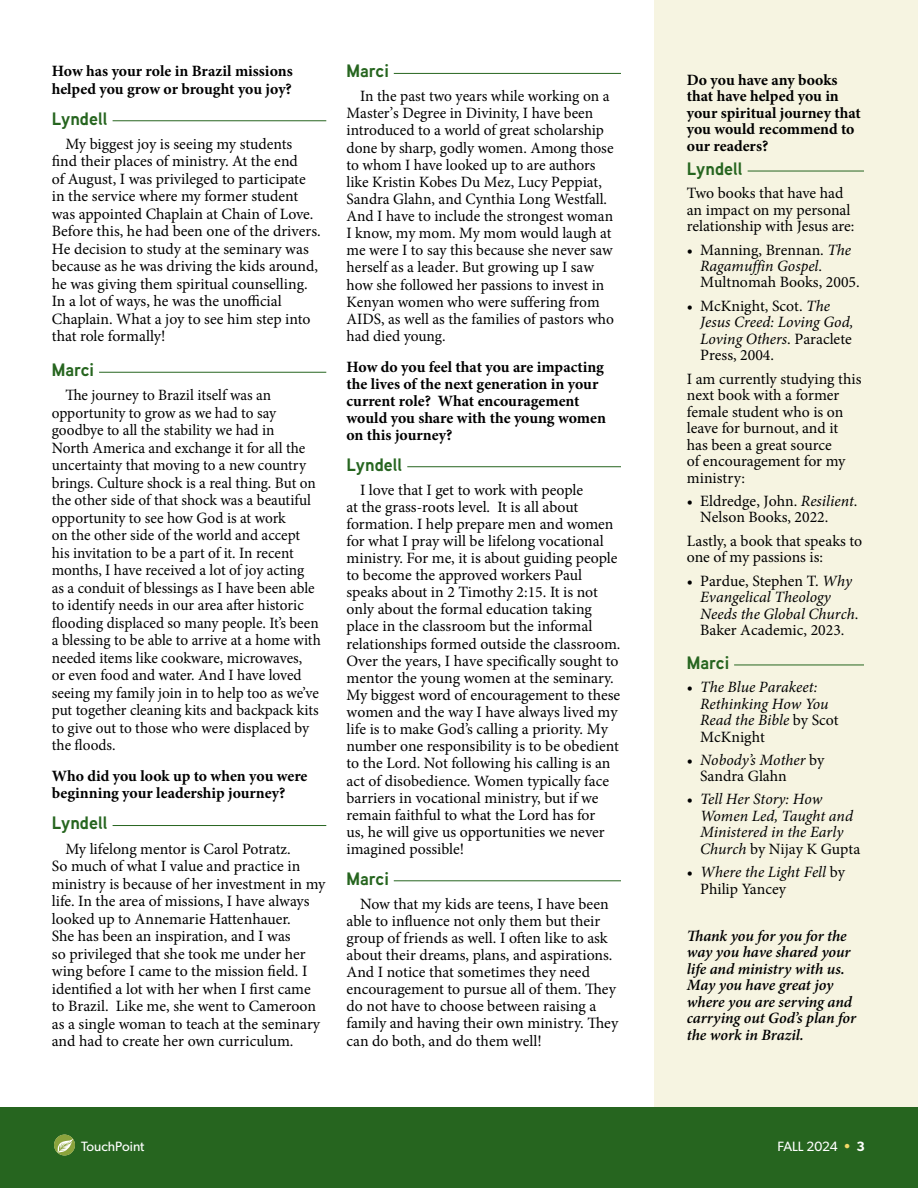
<style>
.page{position:relative;width:918px;height:1188px;background:#fff}
.page>*{position:absolute;margin:0;border:0;box-sizing:border-box;transform-origin:0 0}
.t1{font:700 18px "Aaux Next";color:#26651f}
.t2{font:15.75px/17.1px "Minion Pro";color:#000}
.t3{font:700 15.75px/17.1px "Minion Pro";color:#000}
.t4{font:italic 15.75px/16.5px "Minion Pro";color:#000}
.t5{font:italic 600 15.75px/16.5px "Minion Pro";letter-spacing:-.005em;color:#000}
.t6{font:13.5px "Gibson";color:#fff}
.s1{font-style:italic}
.s2{font-style:normal}
.s3{font-weight:600;color:#f3d867}
.s4{font-weight:600}
</style>
<div class="page">
<div style="left:654px;top:0;width:264px;height:1121px;background:#f6f4e1"></div>
<div style="left:0;top:1107px;width:918px;height:81px;background:#26651f"></div>
<svg style="left:54px;top:1135px;width:21px;height:21px"></svg>
<hr style="left:113px;top:120px;width:213px;height:1px;background:#26651f">
<hr style="left:99px;top:372px;width:227px;height:1px;background:#26651f">
<hr style="left:113px;top:825px;width:213px;height:1px;background:#26651f">
<hr style="left:394px;top:73px;width:227px;height:1px;background:#26651f">
<hr style="left:407px;top:466px;width:214px;height:1px;background:#26651f">
<hr style="left:394px;top:880px;width:227px;height:1px;background:#26651f">
<hr style="left:748px;top:171px;width:116px;height:1px;background:#26651f">
<hr style="left:734px;top:665px;width:130px;height:1px;background:#26651f">
<p class="t3" style="left:52px;top:62px;width:242px;line-height:17.5px">How has your role in Brazil missions helped you grow or brought you joy?</p>
<p class="t1" style="left:52px;top:106px;width:57px">Lyndell</p>
<p class="t2" style="left:52px;top:135px;width:270px;line-height:17.5px;text-indent:13px">My biggest joy is seeing my students find their places of ministry. At the end<br>of August, I was privileged to participate in the service where my former student was appointed Chaplain at Chain of Love.<br>Before this, he had been one of the drivers.<br>He decision to study at the seminary was because as he was driving the kids around, he was giving them spiritual counselling.<br>In a lot of ways, he was the unofficial Chaplain. What a joy to see him step into that role formally!</p>
<p class="t1" style="left:52px;top:357px;width:44px">Marci</p>
<p class="t2" style="left:52px;top:387px;width:271px;line-height:17.5px;text-indent:14px">The journey to Brazil itself was an opportunity to grow as we had to say goodbye to all the stability we had in<br>North America and exchange it for all the uncertainty that moving to a new country brings. Culture shock is a real thing. But on the other side of that shock was a beautiful opportunity to see how God is at work<br>on the other side of the world and accept his invitation to be a part of it. In recent months, I have received a lot of joy acting<br>as a conduit of blessings as I have been able to identify needs in our area after historic flooding displaced so many people. It’s been a blessing to be able to arrive at a home with needed items like cookware, microwaves,<br>or even food and water. And I have loved seeing my family join in to help too as we’ve put together cleaning kits and backpack kits to give out to those who were displaced by the floods.</p>
<p class="t3" style="left:52px;top:767px;width:257px;line-height:17.5px">Who did you look up to when you were beginning your leadership journey?</p>
<p class="t1" style="left:52px;top:810px;width:57px">Lyndell</p>
<p class="t2" style="left:52px;top:840px;width:275px;line-height:17.5px;text-indent:13px">My lifelong mentor is Carol Potratz.<br>So much of what I value and practice in ministry is because of her investment in my life. In the area of missions, I have always looked up to Annemarie Hattenhauer.<br>She has been an inspiration, and I was<br>so privileged that she took me under her wing before I came to the mission field. I identified a lot with her when I first came to Brazil. Like me, she went to Cameroon as a single woman to teach at the seminary and had to create her own curriculum.</p>
<p class="t1" style="left:347px;top:58px;width:44px">Marci</p>
<p class="t2" style="left:347px;top:88px;width:269px;text-indent:14px">In the past two years while working on a Master’s Degree in Divinity, I have been introduced to a world of great scholarship done by sharp, godly women. Among those to whom I have looked up to are authors like Kristin Kobes Du Mez, Lucy Peppiat, Sandra Glahn, and Cynthia Long Westfall.<br>And I have to include the strongest woman I know, my mom. My mom would laugh at me were I to say this because she never saw herself as a leader. But growing up I saw how she followed her passions to invest in Kenyan women who were suffering from AIDS, as well as the families of pastors who had died young.</p>
<p class="t3" style="left:347px;top:358px;width:261px">How do you feel that you are impacting the lives of the next generation in your current role? What encouragement would you share with the young women on this journey?</p>
<p class="t1" style="left:347px;top:452px;width:57px">Lyndell</p>
<p class="t2" style="left:347px;top:481px;width:275px;text-indent:13px">I love that I get to work with people<br>at the grass-roots level. It is all about formation. I help prepare men and women for what I pray will be lifelong vocational ministry. For me, it is about guiding people to become the approved workers Paul speaks about in 2 Timothy 2:15. It is not only about the formal education taking place in the classroom but the informal relationships formed outside the classroom.<br>Over the years, I have specifically sought to mentor the young women at the seminary.<br>My biggest word of encouragement to these women and the way I have always lived my life is to make God’s calling a priority. My number one responsibility is to be obedient to the Lord. Not following his calling is an act of disobedience. Women typically face barriers in vocational ministry, but if we remain faithful to what the Lord has for<br>us, he will give us opportunities we never imagined possible!</p>
<p class="t1" style="left:347px;top:866px;width:44px">Marci</p>
<p class="t2" style="left:347px;top:895px;width:273px;text-indent:13px">Now that my kids are teens, I have been able to influence not only them but their group of friends as well. I often like to ask about their dreams, plans, and aspirations.<br>And I notice that sometimes they need encouragement to pursue all of them. They do not have to choose between raising a family and having their own ministry. They can do both, and do them well!</p>
<p class="t3" style="left:687px;top:71px;width:176px;line-height:16.5px">Do you have any books that have helped you in your spiritual journey that you would recommend to our readers?</p>
<p class="t1" style="left:687px;top:156px;width:57px">Lyndell</p>
<p class="t2" style="left:687px;top:185px;width:169px;line-height:16.5px">Two books that have had an impact on my personal relationship with Jesus are:</p>
<p class="t2" style="left:700px;top:241px;width:161px;line-height:16.5px;text-indent:-13px">• Manning, Brennan. <span class="s1">The<br>Ragamuffin Gospel</span>.<br>Multnomah Books, 2005.</p>
<p class="t2" style="left:700px;top:298px;width:155px;line-height:16.5px;text-indent:-13px">• McKnight, Scot. <span class="s1">The<br>Jesus Creed: Loving God,<br>Loving Others</span>. Paraclete<br>Press, 2004.</p>
<p class="t2" style="left:687px;top:370px;width:176px;line-height:16.5px">I am currently studying this next book with a former female student who is on leave for burnout, and it has been a great source<br>of encouragement for my ministry:</p>
<p class="t2" style="left:700px;top:493px;width:159px;line-height:16.5px;text-indent:-13px">• Eldredge, John. <span class="s1">Resilient</span>.<br>Nelson Books, 2022.</p>
<p class="t2" style="left:687px;top:533px;width:177px;line-height:16.5px">Lastly, a book that speaks to one of my passions is:</p>
<p class="t4" style="left:700px;top:572px;width:160px;text-indent:-13px"><span class="s2">• Pardue, Stephen T.</span> Why<br>Evangelical Theology<br>Needs the Global Church<span class="s2">.<br>Baker Academic, 2023.</span></p>
<p class="t1" style="left:687px;top:650px;width:44px">Marci</p>
<p class="t4" style="left:700px;top:679px;width:140px;text-indent:-13px"><span class="s2">•</span> The Blue Parakeet:<br>Rethinking How You<br>Read the Bible <span class="s2">by Scot<br>McKnight</span></p>
<p class="t2" style="left:700px;top:752px;width:126px;line-height:16.5px;text-indent:-13px">• <span class="s1">Nobody’s Mother</span> by<br>Sandra Glahn</p>
<p class="t4" style="left:700px;top:791px;width:162px;text-indent:-13px"><span class="s2">•</span> Tell Her Story: How<br>Women Led, Taught and<br>Ministered in the Early<br>Church <span class="s2">by Nijay K Gupta</span></p>
<p class="t4" style="left:700px;top:864px;width:146px;text-indent:-13px"><span class="s2">•</span> Where the Light Fell <span class="s2">by<br>Philip Yancey</span></p>
<p class="t5" style="left:687px;top:927px;width:171px">Thank you for you for the way you have shared your life and ministry with us.<br>May you have great joy where you are serving and carrying out God’s plan for the work in Brazil.</p>
<p class="t6" style="left:81px;top:1138px;width:65px">TouchPoint</p>
<p class="t6" style="left:777px;top:1138px;width:89px">FALL 2024 <span class="s3">•</span> <span class="s4">3</span></p>
</div>
